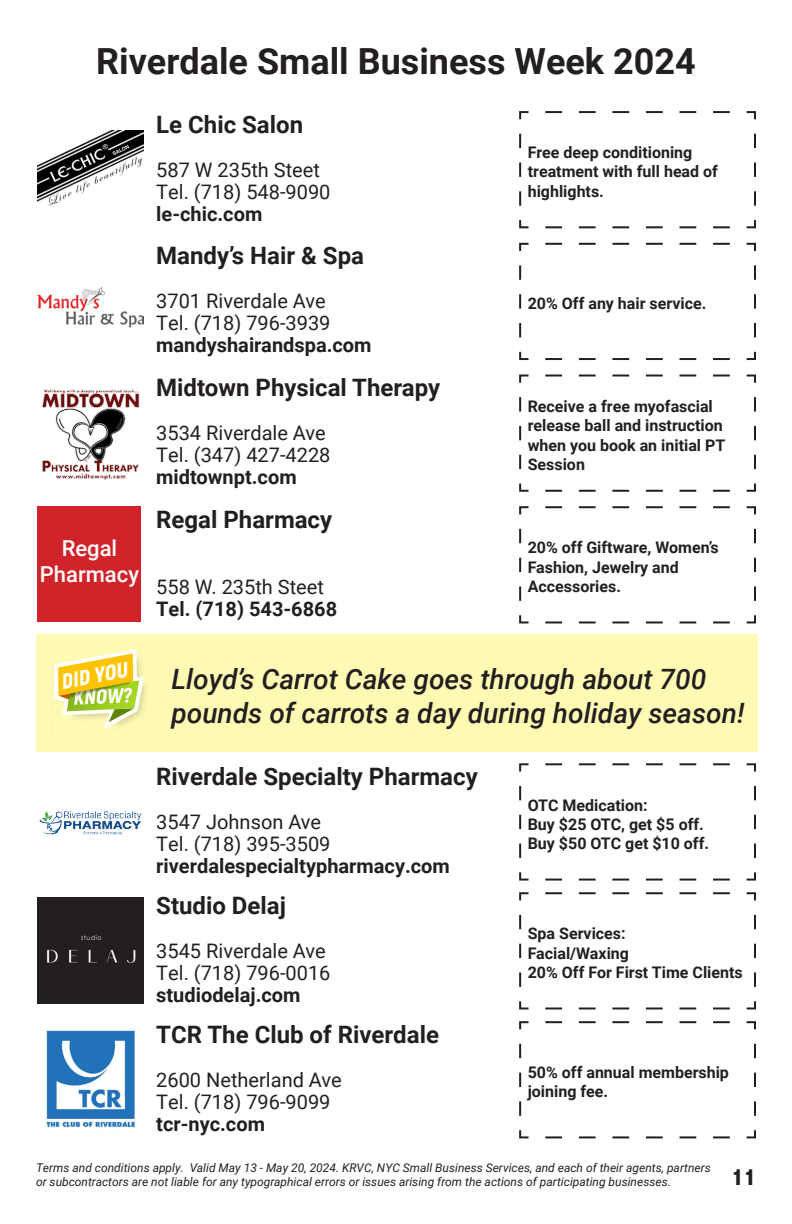
<style>
.page{position:relative;width:792px;height:1224px;background:#fff}
.page>*{position:absolute;margin:0;border:0;box-sizing:border-box;transform-origin:0 0}
.t1{font:700 36px "Roboto";color:#231f20}
.t2{font:italic 500 28px/33.6px "Roboto";color:#231f20}
.BusinessName{font:700 24px "Roboto";color:#231f20}
.t3{font:800 condensed 24px "Abadi";color:#231f20}
.t4{font:500 22px/26.4px "Roboto";color:#fff;text-align:center}
.Business_Address{font:20px/22px "Roboto";color:#231f20}
.BusinessWebSocial{font:700 20px "Roboto";color:#231f20}
.Business_Address-2{font:700 20px "Roboto";color:#231f20}
.Discount{font:700 16px/19.2px "Roboto";color:#231f20}
.t5{font:italic 12px/14.4px "Roboto";color:#231f20}
</style>
<div class="page">
<svg style="left:519px;top:892px;width:237px;height:118px"></svg>
<div style="left:38px;top:898px;width:106px;height:106px;background:#231f20"></div>
<svg style="left:519px;top:374px;width:237px;height:118px"></svg>
<img style="left:42px;top:389px;width:98px;height:91px">
<svg style="left:519px;top:763px;width:237px;height:118px"></svg>
<img style="left:39px;top:811px;width:102px;height:24px">
<svg style="left:519px;top:506px;width:237px;height:118px"></svg>
<div style="left:38px;top:506px;width:103px;height:115px;background:#d1232a"></div>
<svg style="left:519px;top:111px;width:237px;height:118px"></svg>
<img style="left:38px;top:130px;width:106px;height:76px">
<svg style="left:519px;top:1021px;width:237px;height:118px"></svg>
<img style="left:46px;top:1030px;width:89px;height:98px">
<svg style="left:519px;top:242px;width:237px;height:118px"></svg>
<img style="left:38px;top:286px;width:106px;height:42px">
<div style="left:36px;top:634px;width:721px;height:118px;background:#fffab3"></div>
<svg style="left:53px;top:649px;width:93px;height:79px"></svg>
<h1 class="t1" style="left:96px;top:36px;width:601px">Riverdale Small Business Week 2024</h1>
<p class="t4" style="left:40px;top:534px;width:101px">Regal<br>Pharmacy</p>
<p class="BusinessName" style="left:156px;top:107px;width:148px">Le Chic Salon</p>
<p class="Business_Address" style="left:156px;top:158px;width:165px">587 W 235th Steet</p>
<p class="Business_Address" style="left:156px;top:180px;width:176px">Tel. (718) 548-9090</p>
<p class="BusinessWebSocial" style="left:156px;top:200px;width:108px">le-chic.com</p>
<p class="BusinessName" style="left:156px;top:239px;width:209px">Mandy’s Hair &amp; Spa</p>
<p class="Business_Address" style="left:156px;top:290px;width:171px">3701 Riverdale Ave</p>
<p class="Business_Address" style="left:156px;top:312px;width:176px">Tel. (718) 796-3939</p>
<p class="Business_Address-2" style="left:156px;top:331px;width:217px">mandyshairandspa.com</p>
<p class="BusinessName" style="left:156px;top:371px;width:286px">Midtown Physical Therapy</p>
<p class="Business_Address" style="left:156px;top:421px;width:171px">3534 Riverdale Ave</p>
<p class="Business_Address" style="left:156px;top:443px;width:176px">Tel. (347) 427-4228</p>
<p class="Business_Address-2" style="left:156px;top:463px;width:142px">midtownpt.com</p>
<p class="BusinessName" style="left:156px;top:502px;width:177px">Regal Pharmacy</p>
<p class="Business_Address" style="left:156px;top:575px;width:169px">558 W. 235th Steet</p>
<p class="BusinessWebSocial" style="left:156px;top:595px;width:182px">Tel. (718) 543-6868</p>
<p class="Discount" style="left:528px;top:142px;width:192px">Free deep conditioning treatment with full head of highlights.</p>
<p class="Discount" style="left:528px;top:293px;width:180px">20% Off any hair service.</p>
<p class="Discount" style="left:528px;top:396px;width:199px">Receive a free myofascial release ball and instruction when you book an initial PT<br>Session</p>
<p class="Discount" style="left:528px;top:538px;width:193px">20% off Giftware, Women’s<br>Fashion, Jewelry and<br>Accessories.</p>
<p class="t2" style="left:171px;top:662px;width:575px">Lloyd’s Carrot Cake goes through about 700 pounds of carrots a day during holiday season!</p>
<p class="BusinessName" style="left:156px;top:760px;width:323px">Riverdale Specialty Pharmacy</p>
<p class="Business_Address" style="left:156px;top:810px;width:176px">3547 Johnson Ave<br>Tel. (718) 395-3509</p>
<p class="BusinessWebSocial" style="left:156px;top:852px;width:295px">riverdalespecialtypharmacy.com</p>
<p class="BusinessName" style="left:156px;top:889px;width:131px">Studio Delaj</p>
<p class="Business_Address" style="left:156px;top:939px;width:171px">3545 Riverdale Ave</p>
<p class="Business_Address" style="left:156px;top:961px;width:176px">Tel. (718) 796-0016</p>
<p class="BusinessWebSocial" style="left:156px;top:981px;width:146px">studiodelaj.com</p>
<p class="BusinessName" style="left:156px;top:1017px;width:284px">TCR The Club of Riverdale</p>
<p class="Business_Address" style="left:156px;top:1068px;width:187px">2600 Netherland Ave<br>Tel. (718) 796-9099</p>
<p class="BusinessWebSocial" style="left:156px;top:1110px;width:110px">tcr-nyc.com</p>
<p class="Discount" style="left:528px;top:795px;width:121px">OTC Medication:</p>
<p class="Discount" style="left:528px;top:814px;width:178px">Buy $25 OTC, get $5 off.</p>
<p class="Discount" style="left:528px;top:833px;width:183px">Buy $50 OTC get $10 off.</p>
<p class="Discount" style="left:528px;top:924px;width:99px">Spa Services:</p>
<p class="Discount" style="left:528px;top:943px;width:103px">Facial/Waxing</p>
<p class="Discount" style="left:528px;top:962px;width:216px">20% Off For First Time Clients</p>
<p class="Discount" style="left:528px;top:1062px;width:203px">50% off annual membership joining fee.</p>
<p class="t5" style="left:36px;top:1160px;width:676px">Terms and conditions apply. Valid May 13 - May 20, 2024. KRVC, NYC Small Business Services, and each of their agents, partners or subcontractors are not liable for any typographical errors or issues arising from the actions of participating businesses.</p>
<h3 class="t3" style="left:732px;top:1163px;width:26px">11</h3>
</div>
